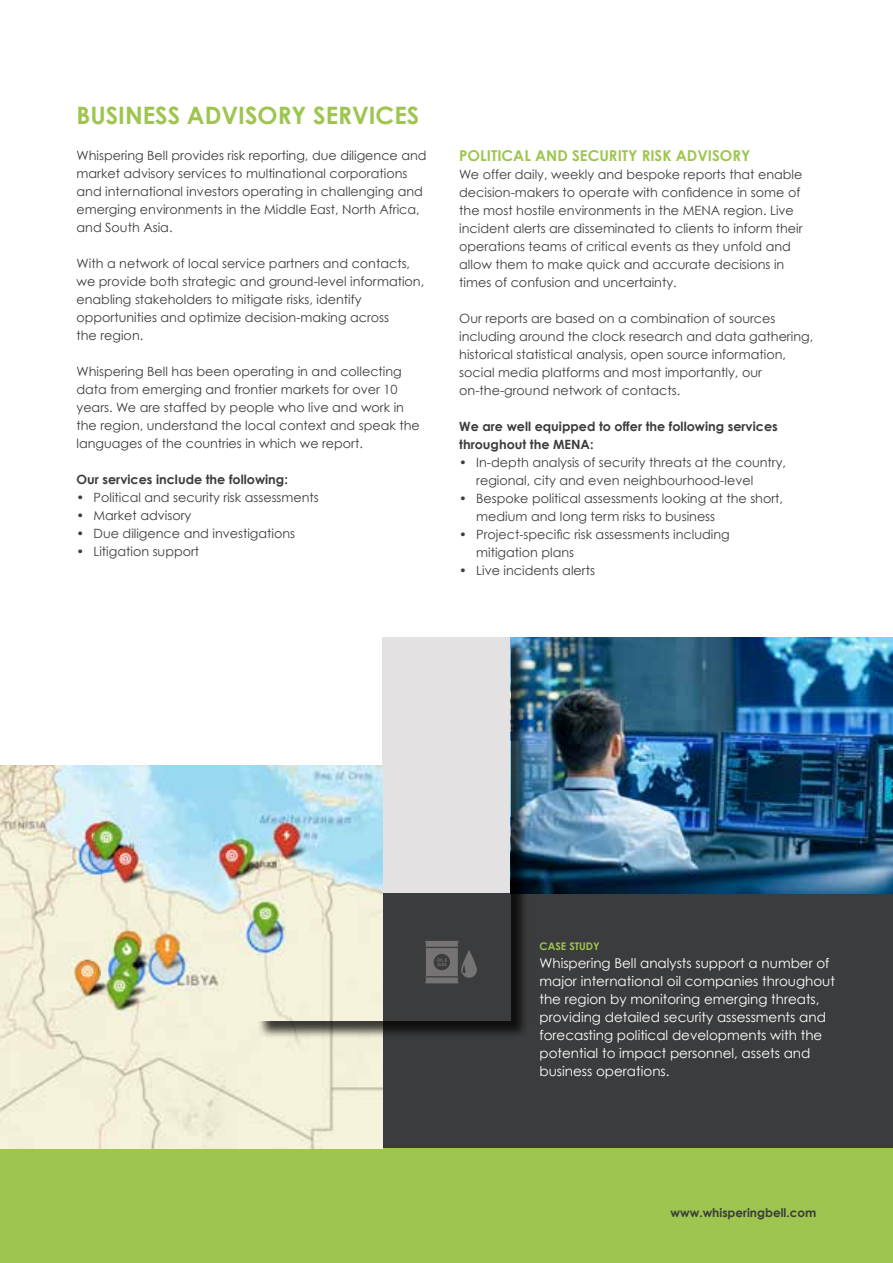
<style>
.page{position:relative;width:893px;height:1263px;background:#fff}
.page>*{position:absolute;margin:0;border:0;box-sizing:border-box;transform-origin:0 0}
.t1{font:700 24px "Century Gothic";color:#9ec54f}
.t2{font:700 15px "Century Gothic";color:#9ec54f}
.t3{font:13.5px/18px "Century Gothic";color:#fff}
.t4{font:12.75px/18px "Century Gothic";color:#3b3c3d}
.t5{font:700 12.75px/18px "Century Gothic";color:#3b3c3d}
.t6{font:700 12px "Century Gothic";color:#3b3c3d}
.t7{font:700 10.5px "Century Gothic";color:#9ec54f}
</style>
<div class="page">
<div style="left:255px;top:893px;width:638px;height:255px;background:#3b3c3d"></div>
<div style="left:0;top:1148px;width:893px;height:115px;background:#9ec54f"></div>
<img style="left:0;top:765px;width:383px;height:383px">
<img style="left:510px;top:638px;width:383px;height:255px">
<div style="left:258px;top:640px;width:271px;height:399px;background:#000;opacity:.75"></div>
<svg style="left:255px;top:638px;width:255px;height:382px"></svg>
<svg style="left:425px;top:941px;width:52px;height:42px"></svg>
<h1 class="t1" style="left:77px;top:100px;width:344px">BUSINESS ADVISORY SERVICES</h1>
<p class="t4" style="left:77px;top:147px;width:352px">Whispering Bell provides risk reporting, due diligence and market advisory services to multinational corporations and international investors operating in challenging and emerging environments in the Middle East, North Africa, and South Asia.</p>
<p class="t4" style="left:77px;top:255px;width:349px">With a network of local service partners and contacts, we provide both strategic and ground-level information, enabling stakeholders to mitigate risks, identify opportunities and optimize decision-making across<br>the region.</p>
<p class="t4" style="left:77px;top:363px;width:345px">Whispering Bell has been operating in and collecting data from emerging and frontier markets for over 10 years. We are staffed by people who live and work in the region, understand the local context and speak the languages of the countries in which we report.</p>
<p class="t5" style="left:77px;top:470px;width:213px">Our services include the following:</p>
<p class="t4" style="left:77px;top:489px;width:244px">• Political and security risk assessments</p>
<p class="t4" style="left:77px;top:507px;width:116px">• Market advisory</p>
<p class="t4" style="left:77px;top:525px;width:220px">• Due diligence and investigations</p>
<p class="t4" style="left:77px;top:543px;width:124px">• Litigation support</p>
<p class="t2" style="left:459px;top:146px;width:293px">POLITICAL AND SECURITY RISK ADVISORY</p>
<p class="t4" style="left:459px;top:165px;width:345px">We offer daily, weekly and bespoke reports that enable decision-makers to operate with confidence in some of the most hostile environments in the MENA region. Live incident alerts are disseminated to clients to inform their operations teams of critical events as they unfold and allow them to make quick and accurate decisions in times of confusion and uncertainty.</p>
<p class="t4" style="left:459px;top:309px;width:355px">Our reports are based on a combination of sources including around the clock research and data gathering, historical statistical analysis, open source information, social media platforms and most importantly, our on-the-ground network of contacts.</p>
<p class="t5" style="left:459px;top:417px;width:320px">We are well equipped to offer the following services throughout the MENA:</p>
<p class="t4" style="left:476px;top:453px;width:311px;text-indent:-17px">• In-depth analysis of security threats at the country, regional, city and even neighbourhood-level</p>
<p class="t4" style="left:476px;top:489px;width:308px;text-indent:-17px">• Bespoke political assessments looking at the short, medium and long term risks to business</p>
<p class="t4" style="left:476px;top:525px;width:255px;text-indent:-17px">• Project-specific risk assessments including mitigation plans</p>
<p class="t4" style="left:459px;top:561px;width:137px">• Live incidents alerts</p>
<p class="t7" style="left:539px;top:940px;width:62px">CASE STUDY</p>
<p class="t3" style="left:539px;top:954px;width:297px">Whispering Bell analysts support a number of major international oil companies throughout the region by monitoring emerging threats, providing detailed security assessments and forecasting political developments with the potential to impact personnel, assets and business operations.</p>
<p class="t6" style="left:670px;top:1205px;width:147px">www.whisperingbell.com</p>
</div>
